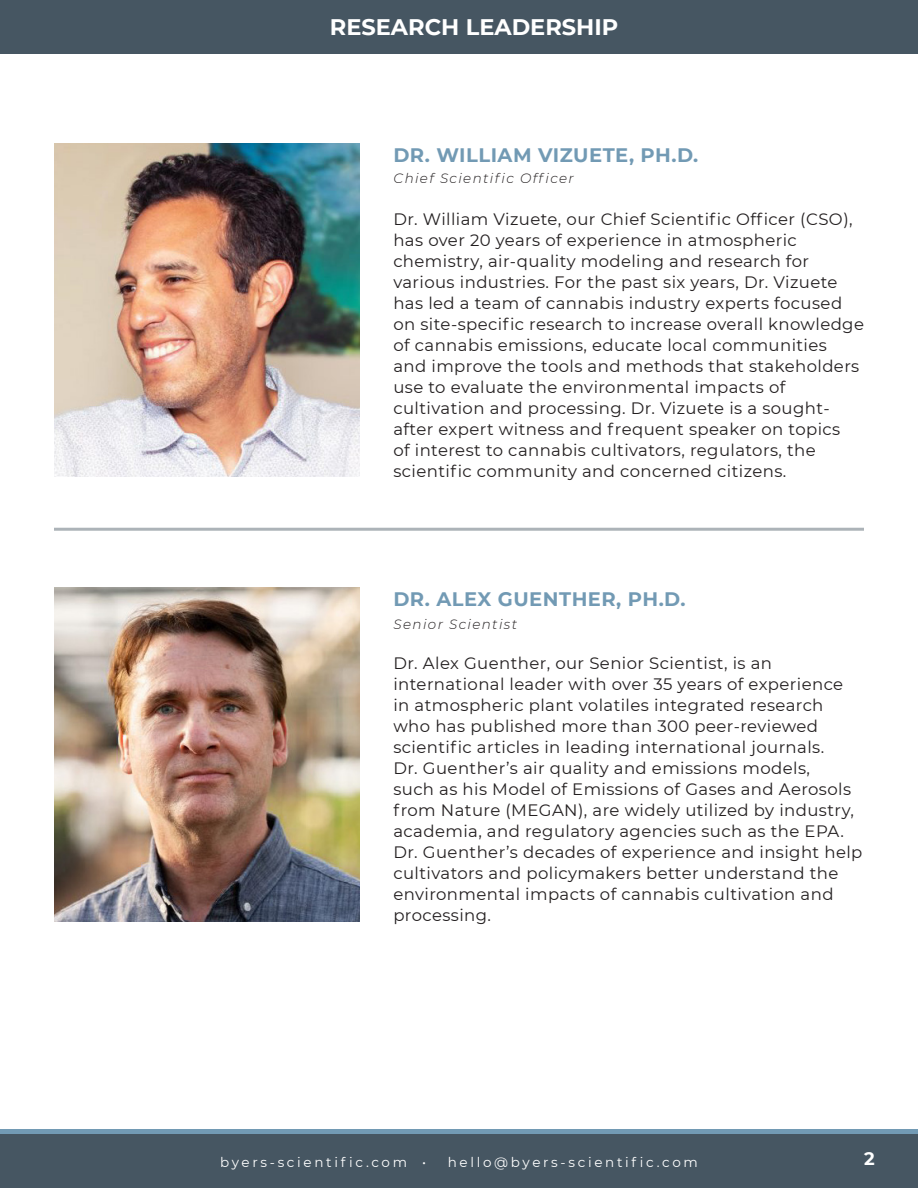
<style>
.page{position:relative;width:918px;height:1188px;background:#fff}
.page>*{position:absolute;margin:0;border:0;box-sizing:border-box;transform-origin:0 0}
.Paragraph_Style_1{font:700 22.5px "Montserrat";color:#fff}
.Paragraph_Style_1-2{font:700 19.5px "Montserrat";letter-spacing:.025em;color:#729ab4}
.t1{font:700 18px "Montserrat";color:#fff}
.Paragraph_Style_1-3{font:16.5px/21px "Montserrat";letter-spacing:.025em;color:#231f20}
.t2{font:13.5px "Montserrat";letter-spacing:.2em;color:#fff}
.Paragraph_Style_1-4{font:italic 300 13.5px "Montserrat";letter-spacing:.1em;color:#231f20}
</style>
<div class="page">
<hr style="left:0;top:1130px;width:918px;height:4px;background:#729ab4">
<div style="left:0;top:1134px;width:918px;height:54px;background:#465662"></div>
<div style="left:0;top:0;width:918px;height:54px;background:#465662"></div>
<hr style="left:54px;top:528px;width:810px;height:3px;background:#acb3b8">
<img style="left:54px;top:143px;width:306px;height:334px">
<img style="left:54px;top:588px;width:306px;height:333px">
<p class="Paragraph_Style_1" style="left:330px;top:11px;width:290px">RESEARCH LEADERSHIP</p>
<p class="Paragraph_Style_1-2" style="left:393px;top:141px;width:306px">DR. WILLIAM VIZUETE, PH.D.</p>
<p class="Paragraph_Style_1-4" style="left:394px;top:169px;width:182px">Chief Scientific Officer</p>
<p class="Paragraph_Style_1-3" style="left:393px;top:208px;width:472px">Dr. William Vizuete, our Chief Scientific Officer (CSO), has over 20 years of experience in atmospheric chemistry, air-quality modeling and research for various industries. For the past six years, Dr. Vizuete has led a team of cannabis industry experts focused on site-specific research to increase overall knowledge of cannabis emissions, educate local communities and improve the tools and methods that stakeholders use to evaluate the environmental impacts of cultivation and processing. Dr. Vizuete is a sought&shy;after expert witness and frequent speaker on topics<br>of interest to cannabis cultivators, regulators, the scientific community and concerned citizens.</p>
<p class="Paragraph_Style_1-2" style="left:393px;top:585px;width:294px">DR. ALEX GUENTHER, PH.D.</p>
<p class="Paragraph_Style_1-4" style="left:394px;top:615px;width:125px">Senior Scientist</p>
<p class="Paragraph_Style_1-3" style="left:393px;top:652px;width:471px">Dr. Alex Guenther, our Senior Scientist, is an international leader with over 35 years of experience in atmospheric plant volatiles integrated research who has published more than 300 peer-reviewed scientific articles in leading international journals.<br>Dr. Guenther’s air quality and emissions models,<br>such as his Model of Emissions of Gases and Aerosols from Nature (MEGAN), are widely utilized by industry, academia, and regulatory agencies such as the EPA.<br>Dr. Guenther’s decades of experience and insight help cultivators and policymakers better understand the environmental impacts of cannabis cultivation and processing.</p>
<p class="t2" style="left:220px;top:1153px;width:208px">byers-scientific.com •</p>
<p class="t2" style="left:448px;top:1153px;width:252px">hello@byers-scientific.com</p>
<p class="t1" style="left:864px;top:1146px;width:12px">2</p>
</div>
